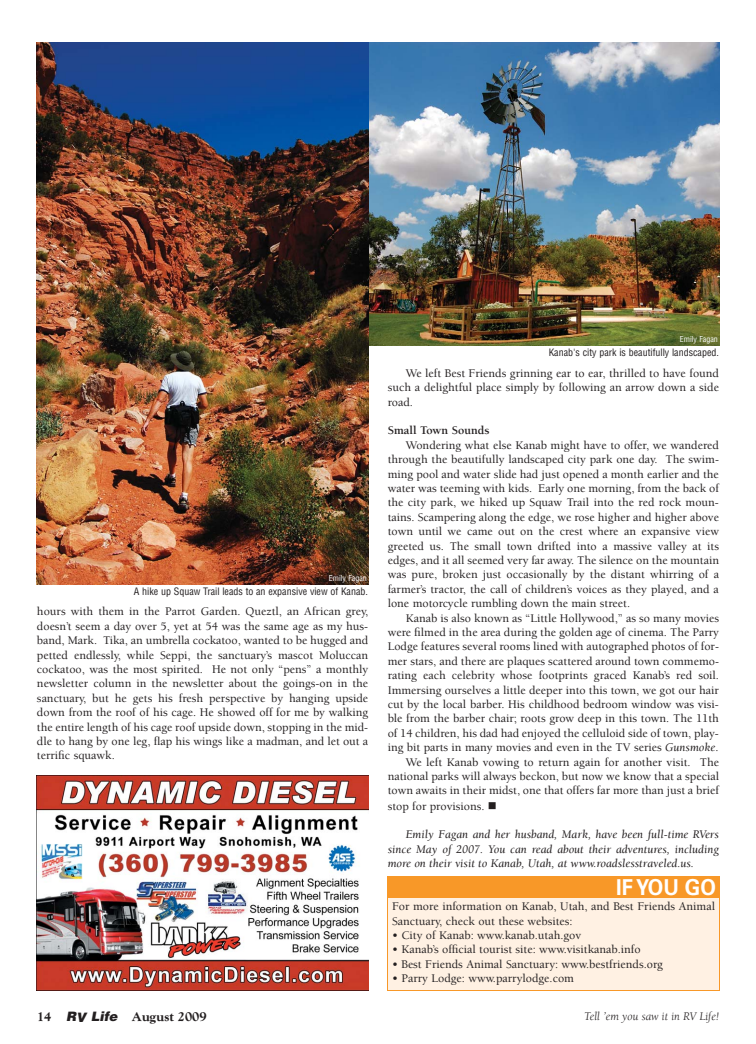
<style>
.page{position:relative;width:756px;height:1044px;background:#fff}
.page>*{position:absolute;margin:0;border:0;box-sizing:border-box;transform-origin:0 0}
.t1{font:700 21.9px "Univers";color:#fff;scale:.91 1}
.t2{font:800 13px "Goudy";color:#231f20}
.t3{font:500 12px/14.4px "Berkeley";color:#231f20;text-align:justify}
.t4{font:italic 12px/14.4px "Berkeley";color:#231f20;text-align:justify}
.t5{font:italic 12px "Berkeley";color:#231f20}
.t6{font:700 12px "Berkeley";color:#231f20}
.t7{font:condensed 10px "Helvetica";color:#231f20}
.t8{font:condensed 8px "Helvetica";color:#fff}
.s1{font-weight:400;font-style:italic}
.s2{font-family:"Helvetica";font-weight:900;font-style:italic}
</style>
<div class="page">
<img style="left:36px;top:775px;width:333px;height:216px">
<div style="left:388px;top:877px;width:332px;height:113px;background:#fff1e3"></div>
<div style="left:387px;top:876px;width:333px;height:115px;border:1px solid #f89828"></div>
<div style="left:387px;top:876px;width:333px;height:22px;background:#f89828"></div>
<img style="left:36px;top:42px;width:333px;height:542px">
<img style="left:369px;top:42px;width:351px;height:303px">
<p class="t8" style="left:680px;top:336px;width:40px">Emily Fagan</p>
<p class="t8" style="left:329px;top:575px;width:40px">Emily Fagan</p>
<p class="t7" style="left:134px;top:587px;width:236px">A hike up Squaw Trail leads to an expansive view of Kanab.</p>
<p class="t3" style="left:37px;top:606px;width:333px">hours with them in the Parrot Garden. Queztl, an African grey, doesn’t seem a day over 5, yet at 54 was the same age as my hus&shy;band, Mark. Tika, an umbrella cockatoo, wanted to be hugged and petted endlessly, while Seppi, the sanctuary’s mascot Moluccan cockatoo, was the most spirited. He not only “pens” a monthly newsletter column in the newsletter about the goings-on in the sanctuary, but he gets his fresh perspective by hanging upside down from the roof of his cage. He showed off for me by walking the entire length of his cage roof upside down, stopping in the mid&shy;dle to hang by one leg, flap his wings like a madman, and let out a terrific squawk.</p>
<p class="t7" style="left:549px;top:349px;width:172px">Kanab's city park is beautifully landscaped.</p>
<p class="t3" style="left:388px;top:367px;width:333px;text-indent:18px">We left Best Friends grinning ear to ear, thrilled to have found such a delightful place simply by following an arrow down a side road.</p>
<p class="t6" style="left:388px;top:426px;width:103px">Small Town Sounds</p>
<p class="t3" style="left:388px;top:439px;width:333px;text-indent:18px">Wondering what else Kanab might have to offer, we wandered through the beautifully landscaped city park one day. The swim&shy;ming pool and water slide had just opened a month earlier and the water was teeming with kids. Early one morning, from the back of the city park, we hiked up Squaw Trail into the red rock moun&shy;tains. Scampering along the edge, we rose higher and higher above town until we came out on the crest where an expansive view greeted us. The small town drifted into a massive valley at its edges, and it all seemed very far away. The silence on the mountain was pure, broken just occasionally by the distant whirring of a farmer’s tractor, the call of children’s voices as they played, and a lone motorcycle rumbling down the main street.</p>
<p class="t3" style="left:406px;top:612px;width:315px">Kanab is also known as “Little Hollywood,” as so many movies</p>
<p class="t3" style="left:388px;top:626px;width:333px">were filmed in the area during the golden age of cinema. The Parry</p>
<p class="t3" style="left:388px;top:640px;width:333px">Lodge features several rooms lined with autographed photos of for-</p>
<p class="t3" style="left:388px;top:655px;width:333px">mer stars, and there are plaques scattered around town commemo-</p>
<p class="t3" style="left:388px;top:669px;width:333px">rating each celebrity whose footprints graced Kanab’s red soil.</p>
<p class="t3" style="left:388px;top:684px;width:333px">Immersing ourselves a little deeper into this town, we got our hair</p>
<p class="t3" style="left:388px;top:698px;width:333px">cut by the local barber. His childhood bedroom window was visi-</p>
<p class="t3" style="left:388px;top:712px;width:333px">ble from the barber chair; roots grow deep in this town. The 11th</p>
<p class="t3" style="left:388px;top:727px;width:333px">of 14 children, his dad had enjoyed the celluloid side of town, play-</p>
<p class="t3" style="left:388px;top:741px;width:332px">ing bit parts in many movies and even in the TV series <span class="s1">Gunsmoke</span>.</p>
<p class="t3" style="left:406px;top:756px;width:315px">We left Kanab vowing to return again for another visit. The</p>
<p class="t3" style="left:388px;top:770px;width:333px">national parks will always beckon, but now we know that a special</p>
<p class="t3" style="left:388px;top:784px;width:333px">town awaits in their midst, one that offers far more than just a brief</p>
<p class="t3" style="left:388px;top:800px;width:98px">stop for provisions.</p>
<p class="t4" style="left:388px;top:828px;width:333px;text-indent:18px">Emily Fagan and her husband, Mark, have been full-time RVers since May of 2007. You can read about their adventures, including more on their visit to Kanab, Utah, at www.roadslesstraveled.us.</p>
<p class="t3" style="left:392px;top:900px;width:325px">For more information on Kanab, Utah, and Best Friends Animal<br>Sanctuary, check out these websites:</p>
<p class="t3" style="left:392px;top:929px;width:191px">• City of Kanab: www.kanab.utah.gov</p>
<p class="t3" style="left:392px;top:944px;width:250px">• Kanab’s official tourist site: www.visitkanab.info</p>
<p class="t3" style="left:392px;top:958px;width:272px">• Best Friends Animal Sanctuary: www.bestfriends.org</p>
<p class="t3" style="left:392px;top:972px;width:184px">• Parry Lodge: www.parrylodge.com</p>
<h1 class="t1" style="left:616px;top:879px;width:111px">IF YOU GO</h1>
<p class="t2" style="left:37px;top:1011px;width:171px">14 <span class="s2">RV Life</span> August 2009</p>
<p class="t5" style="left:584px;top:1011px;width:136px">Tell ’em you saw it in RV Life!</p>
</div>
